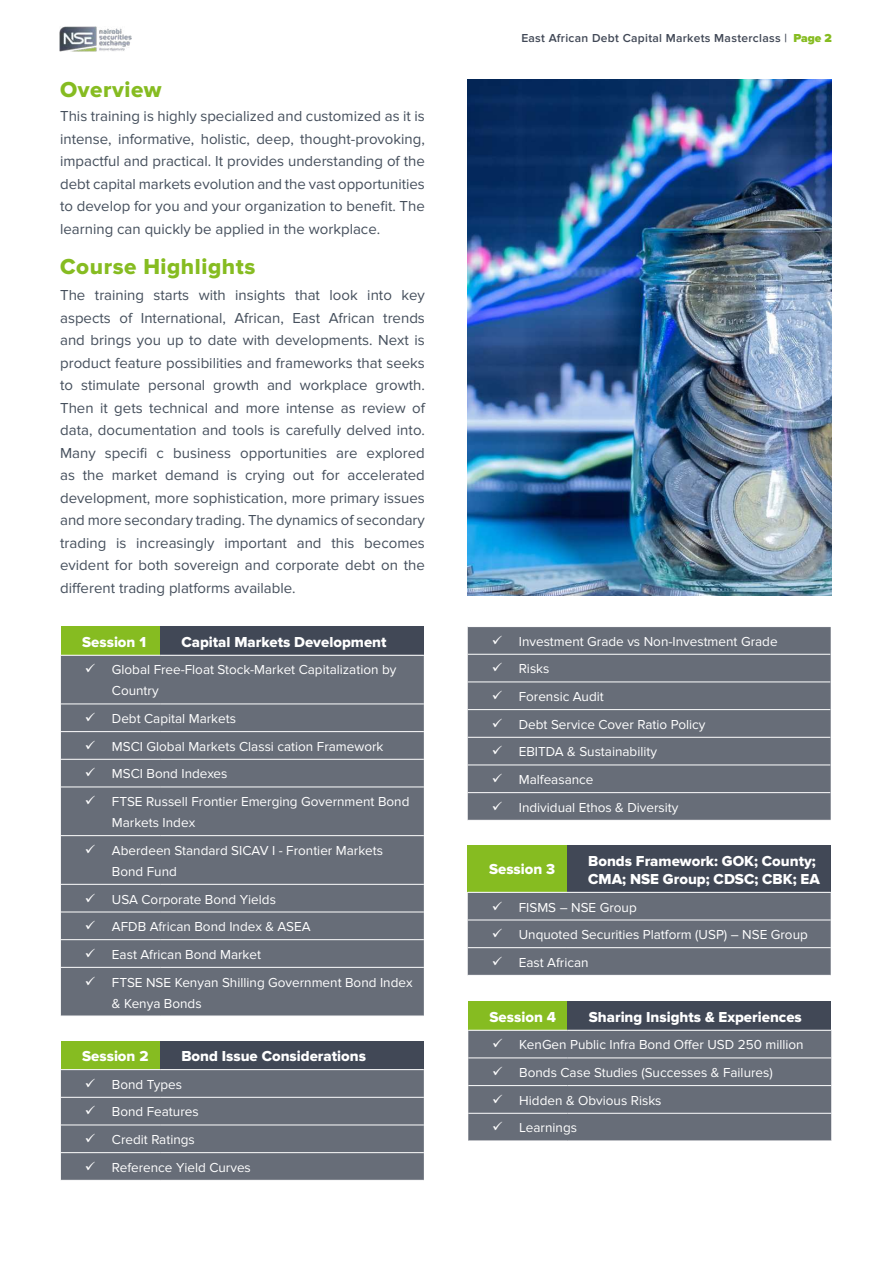
<style>
.page{position:relative;width:893px;height:1263px;background:#fff}
.page>*{position:absolute;margin:0;border:0;box-sizing:border-box;transform-origin:0 0}
.t1{font:22.5px "Proxima Nova Extrabld";letter-spacing:.025em;color:#86bc21}
.t2{font:15px/22.5px "Proxima Nova";color:#454f5c;text-align:justify}
.t3{font:15px/18px "Proxima Nova Extrabld";color:#fff}
.t4{font:13.5px/27.8px "Proxima Nova";color:#fff}
.t5{font:600 12px "Proxima Nova";letter-spacing:.025em;color:#414856}
.s1{font-weight:900;color:#86bc21}
</style>
<div class="page">
<img style="left:60px;top:26px;width:71px;height:25px">
<img style="left:468px;top:79px;width:364px;height:516px">
<div style="left:61px;top:626px;width:99px;height:29px;background:#86bc21"></div>
<div style="left:160px;top:626px;width:264px;height:29px;background:#414856"></div>
<div style="left:61px;top:656px;width:363px;height:360px;background:#676d78"></div>
<hr style="left:61px;top:704px;width:99px;height:1px;background:#fff">
<hr style="left:160px;top:704px;width:264px;height:1px;background:#fff">
<hr style="left:61px;top:731px;width:99px;height:1px;background:#fff">
<hr style="left:160px;top:731px;width:264px;height:1px;background:#fff">
<hr style="left:61px;top:759px;width:99px;height:1px;background:#fff">
<hr style="left:160px;top:759px;width:264px;height:1px;background:#fff">
<hr style="left:61px;top:787px;width:99px;height:1px;background:#fff">
<hr style="left:160px;top:787px;width:264px;height:1px;background:#fff">
<hr style="left:61px;top:835px;width:99px;height:1px;background:#fff">
<hr style="left:160px;top:835px;width:264px;height:1px;background:#fff">
<hr style="left:61px;top:884px;width:99px;height:1px;background:#fff">
<hr style="left:160px;top:884px;width:264px;height:1px;background:#fff">
<hr style="left:61px;top:912px;width:99px;height:1px;background:#fff">
<hr style="left:160px;top:912px;width:264px;height:1px;background:#fff">
<hr style="left:61px;top:939px;width:99px;height:1px;background:#fff">
<hr style="left:160px;top:939px;width:264px;height:1px;background:#fff">
<hr style="left:61px;top:967px;width:99px;height:1px;background:#fff">
<hr style="left:160px;top:967px;width:264px;height:1px;background:#fff">
<div style="left:61px;top:1041px;width:99px;height:28px;background:#86bc21"></div>
<div style="left:160px;top:1041px;width:264px;height:28px;background:#414856"></div>
<div style="left:468px;top:1001px;width:99px;height:29px;background:#86bc21"></div>
<div style="left:567px;top:1001px;width:264px;height:29px;background:#414856"></div>
<div style="left:468px;top:627px;width:363px;height:193px;background:#676d78"></div>
<hr style="left:468px;top:654px;width:362px;height:1px;background:#fff">
<hr style="left:468px;top:682px;width:362px;height:1px;background:#fff">
<hr style="left:468px;top:709px;width:362px;height:1px;background:#fff">
<hr style="left:468px;top:737px;width:362px;height:1px;background:#fff">
<hr style="left:468px;top:765px;width:362px;height:1px;background:#fff">
<hr style="left:468px;top:792px;width:362px;height:1px;background:#fff">
<div style="left:468px;top:845px;width:99px;height:47px;background:#86bc21"></div>
<div style="left:567px;top:845px;width:264px;height:47px;background:#414856"></div>
<svg style="left:86px;top:664px;width:9px;height:9px"></svg>
<svg style="left:86px;top:713px;width:9px;height:8px"></svg>
<svg style="left:86px;top:740px;width:9px;height:9px"></svg>
<svg style="left:86px;top:768px;width:9px;height:9px"></svg>
<svg style="left:86px;top:796px;width:9px;height:8px"></svg>
<svg style="left:86px;top:844px;width:9px;height:9px"></svg>
<svg style="left:86px;top:893px;width:9px;height:9px"></svg>
<svg style="left:86px;top:921px;width:9px;height:8px"></svg>
<svg style="left:86px;top:948px;width:9px;height:9px"></svg>
<svg style="left:86px;top:976px;width:9px;height:9px"></svg>
<svg style="left:61px;top:1069px;width:363px;height:111px;background:#6c727d"></svg>
<svg style="left:468px;top:1030px;width:363px;height:111px;background:#6d727d"></svg>
<svg style="left:493px;top:635px;width:9px;height:9px"></svg>
<svg style="left:493px;top:663px;width:9px;height:9px"></svg>
<svg style="left:493px;top:691px;width:9px;height:8px"></svg>
<svg style="left:493px;top:718px;width:9px;height:9px"></svg>
<svg style="left:493px;top:746px;width:9px;height:9px"></svg>
<svg style="left:493px;top:774px;width:9px;height:8px"></svg>
<svg style="left:493px;top:801px;width:9px;height:9px"></svg>
<svg style="left:468px;top:892px;width:363px;height:83px;background:#6c727c"></svg>
<h1 class="t1" style="left:60px;top:81px;width:103px">Overview</h1>
<p class="t2" style="left:60px;top:107px;width:366px">This training is highly specialized and customized as it is intense, informative, holistic, deep, thought-provoking, impactful and practical. It provides understanding of the debt capital markets evolution and the vast opportunities to develop for you and your organization to bene昀椀t. The learning can quickly be applied in the workplace.</p>
<h1 class="t1" style="left:60px;top:258px;width:197px">Course Highlights</h1>
<p class="t2" style="left:60px;top:285px;width:366px">The training starts with insights that look into key aspects of International, African, East African trends and brings you up to date with developments. Next is product feature possibilities and frameworks that seeks to stimulate personal growth and workplace growth.<br>Then it gets technical and more intense as review of data, documentation and tools is carefully delved into.<br>Many speci昀椀 c business opportunities are explored as the market demand is crying out for accelerated development, more sophistication, more primary issues and more secondary trading. The dynamics of secondary trading is increasingly important and this becomes evident for both sovereign and corporate debt on the di昀昀erent trading platforms available.</p>
<p class="t3" style="left:82px;top:634px;width:65px">Session 1</p>
<p class="t3" style="left:181px;top:634px;width:207px">Capital Markets Development</p>
<p class="t4" style="left:112px;top:661px;width:286px;line-height:21px">Global Free-Float Stock-Market Capitalization by<br>Country</p>
<p class="t4" style="left:112px;top:706px;width:299px">Debt Capital Markets<br>MSCI Global Markets Classi cation Framework MSCI Bond Indexes<br>FTSE Russell Frontier Emerging Government Bond</p>
<p class="t4" style="left:112px;top:810px;width:273px">Markets Index<br>Aberdeen Standard SICAV I - Frontier Markets</p>
<p class="t4" style="left:112px;top:859px;width:302px">Bond Fund<br>USA Corporate Bond Yields<br>AFDB African Bond Index &amp; ASEA<br>East African Bond Market<br>FTSE NSE Kenyan Shilling Government Bond Index</p>
<p class="t4" style="left:112px;top:990px;width:91px">&amp; Kenya Bonds</p>
<p class="t3" style="left:82px;top:1048px;width:68px">Session 2</p>
<p class="t3" style="left:181px;top:1048px;width:186px">Bond Issue Considerations</p>
<p class="t4" style="left:112px;top:1071px;width:140px">Bond Types<br>Bond Features<br>Credit Ratings<br>Reference Yield Curves</p>
<p class="t5" style="left:521px;top:34px;width:312px">East African Debt Capital Markets Masterclass | <span class="s1">Page 2</span></p>
<p class="t4" style="left:519px;top:629px;width:260px">Investment Grade vs Non-Investment Grade<br>Risks<br>Forensic Audit<br>Debt Service Cover Ratio Policy<br>EBITDA &amp; Sustainability<br>Malfeasance<br>Individual Ethos &amp; Diversity</p>
<p class="t3" style="left:489px;top:861px;width:68px">Session 3</p>
<p class="t3" style="left:588px;top:853px;width:233px">Bonds Framework: GOK; County;<br>CMA; NSE Group; CDSC; CBK; EA</p>
<p class="t4" style="left:519px;top:894px;width:291px">FISMS – NSE Group<br>Unquoted Securities Platform (USP) – NSE Group<br>East African</p>
<p class="t3" style="left:490px;top:1009px;width:68px">Session 4</p>
<p class="t3" style="left:589px;top:1009px;width:215px">Sharing Insights &amp; Experiences</p>
<p class="t4" style="left:519px;top:1031px;width:286px">KenGen Public Infra Bond O昀昀er USD 250 million<br>Bonds Case Studies (Successes &amp; Failures)<br>Hidden &amp; Obvious Risks<br>Learnings</p>
</div>
